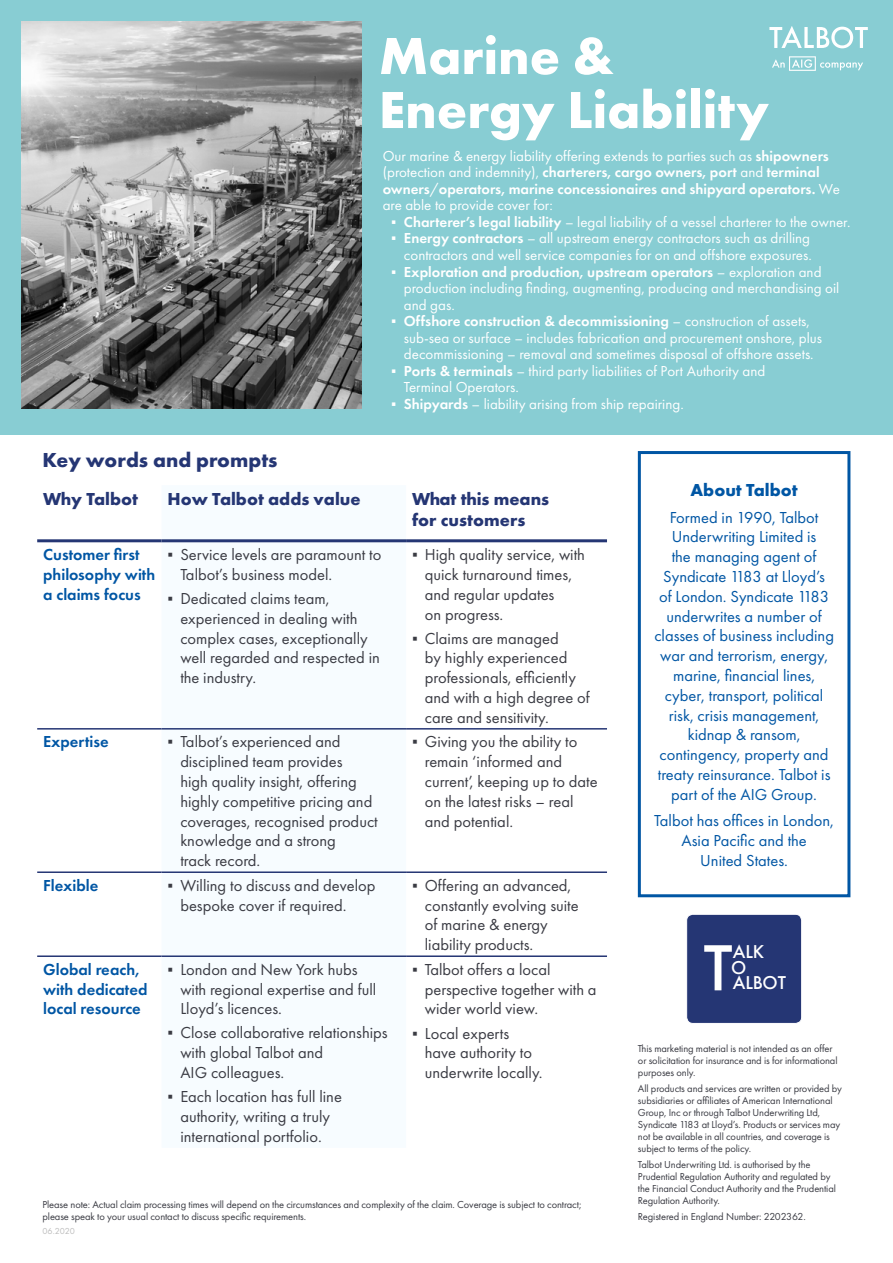
<style>
.page{position:relative;width:893px;height:1263px;background:#fff}
.page>*{position:absolute;margin:0;border:0;box-sizing:border-box;transform-origin:0 0}
.t1{font:500 67.65px "Futura PT";color:#fff}
.t2{font:700 54px/54px "Futura PT";color:#fff}
.t3{font:700 21px "Futura PT";color:#253674}
.t4{font:500 19.35px "Futura PT";color:#fff}
.t5{font:700 18px/21.6px "Futura PT";color:#253674}
.t6{font:700 18px "Futura PT";color:#0056a4}
.t7{font:16.5px/19.8px "Futura PT";color:#3a3b43}
.t8{font:16.5px/19.8px "Futura PT";color:#0056a4;text-align:center}
.t9{font:600 16.5px/19.8px "Futura PT";color:#0056a4}
.t10{font:15px/16.5px "Futura PT";color:#fff}
.t11{font:10.5px/12px "Futura PT";letter-spacing:-.01em;color:#3a3b43}
.t12{font:9px "Futura PT";letter-spacing:-.015em;color:#bcbcbc}
.s1{font-weight:600}
.s2{font-family:"Calibri"}
.s3{color:#fff}
</style>
<div class="page">
<div style="left:0;top:0;width:893px;height:434px;background:#88cdd3"></div>
<svg style="left:769px;top:26px;width:99px;height:22px"></svg>
<svg style="left:772px;top:56px;width:91px;height:15px"></svg>
<div style="left:638px;top:451px;width:212px;height:446px;border:3px solid #0056a4"></div>
<hr style="left:37px;top:539px;width:125px;height:3px;background:#253674">
<hr style="left:162px;top:539px;width:244px;height:3px;background:#253674">
<hr style="left:406px;top:539px;width:201px;height:3px;background:#253674">
<hr style="left:37px;top:728px;width:125px;height:1px;background:#253674">
<hr style="left:162px;top:728px;width:244px;height:1px;background:#253674">
<hr style="left:406px;top:728px;width:201px;height:1px;background:#253674">
<hr style="left:37px;top:871px;width:125px;height:2px;background:#253674">
<hr style="left:162px;top:871px;width:244px;height:2px;background:#253674">
<hr style="left:406px;top:871px;width:201px;height:2px;background:#253674">
<hr style="left:37px;top:955px;width:125px;height:2px;background:#253674">
<hr style="left:162px;top:955px;width:244px;height:2px;background:#253674">
<hr style="left:406px;top:955px;width:201px;height:2px;background:#253674">
<img style="left:21px;top:21px;width:340px;height:387px">
<div style="left:687px;top:914px;width:115px;height:109px;background:#253674;border-radius:6px"></div>
<div style="left:686px;top:914px;width:116px;height:110px;border:1px solid #fff;border-radius:6px"></div>
<p class="t3" style="left:43px;top:446px;width:237px">Key words and prompts</p>
<h2 class="t2" style="left:379px;top:28px;width:392px">Marine &amp;<br>Energy Liability</h2>
<p class="t10" style="left:383px;top:148px;width:459px">Our marine &amp; energy liability offering extends to parties such as <span class="s1">shipowners </span>(protection and indemnity), <span class="s1">charterers, cargo owners, port</span> and <span class="s1">terminal owners</span>/<span class="s1">operators, marine concessionaires and shipyard operators.</span> We are able to provide cover for:</p>
<p class="t10" style="left:391px;top:214px;width:461px"><span class="s2">▪</span> <span class="s1">Charterer’s legal liability</span> – legal liability of a vessel charterer to the owner.</p>
<p class="t10" style="left:391px;top:230px;width:422px;text-align:right"><span class="s2">▪</span> <span class="s1">Energy contractors</span> – all upstream energy contractors such as drilling contractors and well service companies for on and offshore exposures.</p>
<p class="t10" style="left:404px;top:263px;width:437px;text-indent:-13px"><span class="s2">▪</span> <span class="s1">Exploration and production, upstream operators</span> – exploration and production including finding, augmenting, producing and merchandising oil and gas.</p>
<p class="t10" style="left:404px;top:313px;width:420px;text-indent:-13px"><span class="s2">▪</span> <span class="s1">Offshore construction &amp; decommissioning</span> – construction of assets, sub-sea or surface – includes fabrication and procurement onshore, plus decommissioning – removal and sometimes disposal of offshore assets.</p>
<p class="t10" style="left:404px;top:362px;width:363px;text-indent:-13px"><span class="s2">▪</span> <span class="s1">Ports &amp; terminals</span> – third party liabilities of Port Authority and<br>Terminal Operators.</p>
<p class="t10" style="left:391px;top:395px;width:294px"><span class="s2">▪</span> <span class="s1">Shipyards</span> – liability arising from ship repairing.</p>
<p class="t5" style="left:43px;top:488px;width:319px">Why Talbot<span class="s3">?</span> How Talbot adds value</p>
<p class="t5" style="left:412px;top:488px;width:139px">What this means for customers</p>
<p class="t9" style="left:43px;top:544px;width:114px">Customer first philosophy with a claims focus</p>
<p class="t7" style="left:180px;top:545px;width:202px;text-indent:-13px"><span class="s2">▪</span> Service levels are paramount to<br>Talbot’s business model.</p>
<p class="t7" style="left:425px;top:545px;width:162px;text-indent:-13px"><span class="s2">▪</span> High quality service, with quick turnaround times, and regular updates<br>on progress.</p>
<p class="t7" style="left:425px;top:628px;width:166px;text-indent:-13px"><span class="s2">▪</span> Claims are managed<br>by highly experienced professionals, efficiently and with a high degree of care and sensitivity.</p>
<p class="t7" style="left:180px;top:588px;width:201px;text-indent:-13px"><span class="s2">▪</span> Dedicated claims team, experienced in dealing with complex cases, exceptionally well regarded and respected in the industry.</p>
<p class="t9" style="left:43px;top:732px;width:67px">Expertise</p>
<p class="t7" style="left:180px;top:732px;width:199px;text-indent:-13px"><span class="s2">▪</span> Talbot’s experienced and disciplined team provides<br>high quality insight, offering highly competitive pricing and coverages, recognised product knowledge and a strong<br>track record.</p>
<p class="t7" style="left:425px;top:732px;width:174px;text-indent:-13px"><span class="s2">▪</span> Giving you the ability to remain ‘informed and current’, keeping up to date on the latest risks – real and potential.</p>
<p class="t9" style="left:43px;top:875px;width:57px">Flexible</p>
<p class="t7" style="left:180px;top:875px;width:197px;text-indent:-13px"><span class="s2">▪</span> Willing to discuss and develop bespoke cover if required.</p>
<p class="t7" style="left:425px;top:875px;width:155px;text-indent:-13px"><span class="s2">▪</span> Offering an advanced, constantly evolving suite of marine &amp; energy liability products.</p>
<p class="t9" style="left:43px;top:959px;width:106px">Global reach, with dedicated local resource</p>
<p class="t7" style="left:180px;top:959px;width:197px;text-indent:-13px"><span class="s2">▪</span> London and New York hubs with regional expertise and full<br>Lloyd’s licences.</p>
<p class="t7" style="left:180px;top:1023px;width:209px;text-indent:-13px"><span class="s2">▪</span> Close collaborative relationships with global Talbot and<br>AIG colleagues.</p>
<p class="t7" style="left:168px;top:1087px;width:176px;text-align:center"><span class="s2">▪</span> Each location has full line authority, writing a truly international portfolio.</p>
<p class="t7" style="left:425px;top:959px;width:173px;text-indent:-13px"><span class="s2">▪</span> Talbot offers a local perspective together with a wider world view.</p>
<p class="t7" style="left:425px;top:1023px;width:119px;text-indent:-13px"><span class="s2">▪</span> Local experts have authority to underwrite locally.</p>
<p class="t11" style="left:43px;top:1199px;width:540px">Please note: Actual claim processing times will depend on the circumstances and complexity of the claim. Coverage is subject to contract; please speak to your usual contact to discuss specific requirements.</p>
<p class="t12" style="left:43px;top:1225px;width:34px">06.2020</p>
<p class="t6" style="left:690px;top:479px;width:109px">About Talbot</p>
<p class="t8" style="left:654px;top:507px;width:181px">Formed in 1990, Talbot<br>Underwriting Limited is<br>the managing agent of<br>Syndicate 1183 at Lloyd’s<br>of London. Syndicate 1183 underwrites a number of classes of business including war and terrorism, energy, marine, financial lines, cyber, transport, political risk, crisis management, kidnap &amp; ransom, contingency, property and treaty reinsurance. Talbot is part of the AIG Group.</p>
<p class="t8" style="left:654px;top:810px;width:181px">Talbot has offices in London,<br>Asia Pacific and the<br>United States.</p>
<p class="t4" style="left:733px;top:940px;width:33px">ALK</p>
<h1 class="t1" style="left:703px;top:927px;width:30px">T</h1>
<p class="t4" style="left:731px;top:956px;width:17px">O</p>
<p class="t4" style="left:733px;top:971px;width:55px">ALBOT</p>
<p class="t11" style="left:638px;top:1042px;width:201px">This marketing material is not intended as an offer or solicitation for insurance and is for informational purposes only.</p>
<p class="t11" style="left:638px;top:1082px;width:206px">All products and services are written or provided by subsidiaries or affiliates of American International Group, Inc or through Talbot Underwriting Ltd, Syndicate 1183 at Lloyd’s. Products or services may not be available in all countries, and coverage is subject to terms of the policy.</p>
<p class="t11" style="left:638px;top:1159px;width:199px">Talbot Underwriting Ltd. is authorised by the Prudential Regulation Authority and regulated by the Financial Conduct Authority and the Prudential Regulation Authority.</p>
<p class="t11" style="left:638px;top:1211px;width:169px">Registered in England Number: 2202362.</p>
</div>
